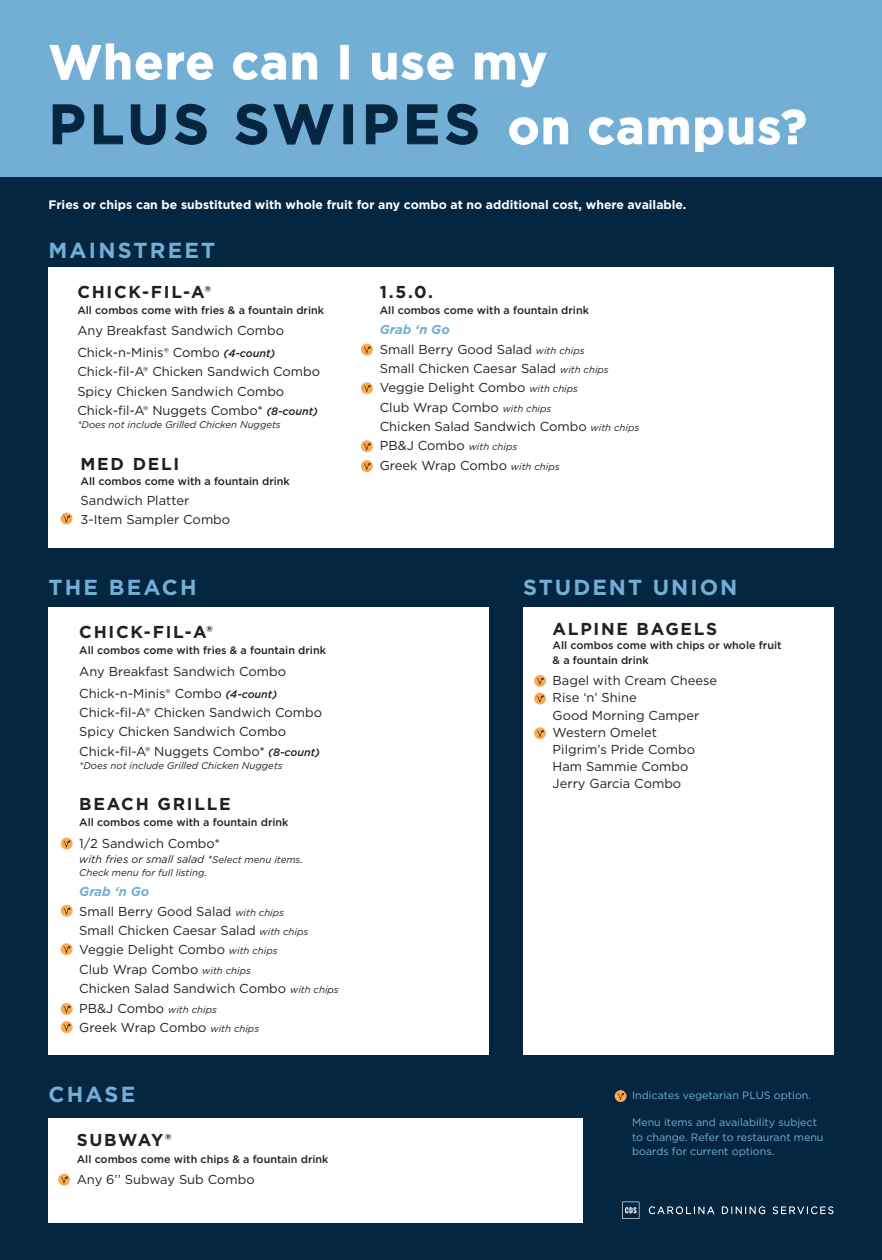
<style>
.page{position:relative;width:882px;height:1260px;background:#fff}
.page>*{position:absolute;margin:0;border:0;box-sizing:border-box;transform-origin:0 0}
.t1{font:700 55.56px "Gotham";letter-spacing:.075em;color:#052641}
.t2{font:700 48.04px "Gotham";letter-spacing:.025em;color:#fff}
.t3{font:700 21.79px "Gotham";letter-spacing:.1em;color:#73aed4}
.t4{font:700 17.24px "Gotham";letter-spacing:.1em;color:#231f20}
.t5{font:12.95px/19.4px "Gotham";color:#231f20}
.t6{font:700 12.25px "Gotham";color:#fff}
.t7{font:500 10.76px/14px "Gotham";color:#231f20}
.t8{font:italic 10.76px "Gotham";color:#231f20}
.t9{font:10.67px/15px "Gotham";color:#73aed4}
.t10{font:italic 9.71px "Gotham";color:#231f20}
.s1{font-size:48.04px;color:#fff}
.s2{font-weight:500;font-style:italic;font-size:10.76px}
.s3{font-size:9.71px}
.s4{font-weight:700;font-style:italic;color:#73aed4}
.s5{font-style:italic;font-size:9.71px}
</style>
<div class="page">
<div style="left:0;top:156px;width:882px;height:1104px;background:#052641"></div>
<div style="left:48px;top:268px;width:786px;height:280px;background:#fff"></div>
<div style="left:523px;top:607px;width:311px;height:447px;background:#fff"></div>
<div style="left:48px;top:607px;width:441px;height:447px;background:#fff"></div>
<div style="left:48px;top:1118px;width:535px;height:105px;background:#fff"></div>
<svg style="left:61px;top:513px;width:12px;height:12px"></svg>
<svg style="left:63px;top:515px;width:7px;height:7px"></svg>
<svg style="left:361px;top:344px;width:12px;height:12px"></svg>
<svg style="left:363px;top:346px;width:8px;height:7px"></svg>
<svg style="left:361px;top:382px;width:12px;height:12px"></svg>
<svg style="left:363px;top:385px;width:8px;height:7px"></svg>
<svg style="left:361px;top:440px;width:12px;height:12px"></svg>
<svg style="left:363px;top:443px;width:8px;height:7px"></svg>
<svg style="left:361px;top:460px;width:12px;height:12px"></svg>
<svg style="left:363px;top:463px;width:8px;height:7px"></svg>
<svg style="left:61px;top:905px;width:12px;height:12px"></svg>
<svg style="left:63px;top:907px;width:8px;height:7px"></svg>
<svg style="left:61px;top:838px;width:12px;height:12px"></svg>
<svg style="left:63px;top:840px;width:8px;height:7px"></svg>
<svg style="left:61px;top:943px;width:12px;height:12px"></svg>
<svg style="left:63px;top:946px;width:8px;height:7px"></svg>
<svg style="left:534px;top:675px;width:12px;height:12px"></svg>
<svg style="left:537px;top:678px;width:7px;height:7px"></svg>
<svg style="left:534px;top:693px;width:12px;height:12px"></svg>
<svg style="left:537px;top:695px;width:7px;height:7px"></svg>
<div style="left:534px;top:727px;width:12px;height:12px;background:#f9aa53;border-radius:50%"></div>
<svg style="left:537px;top:730px;width:7px;height:7px"></svg>
<svg style="left:58px;top:1174px;width:12px;height:12px"></svg>
<svg style="left:61px;top:1176px;width:7px;height:7px"></svg>
<svg style="left:61px;top:1003px;width:12px;height:12px"></svg>
<svg style="left:63px;top:1006px;width:8px;height:7px"></svg>
<svg style="left:61px;top:1021px;width:12px;height:12px"></svg>
<svg style="left:63px;top:1024px;width:8px;height:7px"></svg>
<svg style="left:615px;top:1090px;width:12px;height:12px"></svg>
<svg style="left:617px;top:1093px;width:8px;height:7px"></svg>
<div style="left:0;top:0;width:882px;height:176px;background:#73aed4"></div>
<svg style="left:49px;top:43px;width:164px;height:37px"></svg>
<svg style="left:233px;top:52px;width:53px;height:28px"></svg>
<svg style="left:292px;top:52px;width:25px;height:28px"></svg>
<div style="left:341px;top:45px;width:8px;height:34px;border:1px solid #fff"></div>
<svg style="left:372px;top:52px;width:82px;height:28px"></svg>
<svg style="left:475px;top:52px;width:72px;height:36px"></svg>
<svg style="left:52px;top:104px;width:33px;height:41px"></svg>
<svg style="left:94px;top:104px;width:29px;height:41px"></svg>
<svg style="left:130px;top:104px;width:36px;height:41px"></svg>
<svg style="left:174px;top:103px;width:33px;height:42px"></svg>
<svg style="left:235px;top:103px;width:99px;height:42px"></svg>
<div style="left:343px;top:104px;width:10px;height:40px;border:1px solid #052641"></div>
<svg style="left:365px;top:104px;width:33px;height:41px"></svg>
<svg style="left:407px;top:104px;width:31px;height:41px"></svg>
<svg style="left:445px;top:103px;width:33px;height:42px"></svg>
<svg style="left:509px;top:117px;width:59px;height:28px"></svg>
<svg style="left:589px;top:117px;width:53px;height:28px"></svg>
<svg style="left:648px;top:117px;width:41px;height:27px"></svg>
<svg style="left:695px;top:109px;width:111px;height:43px"></svg>
<svg style="left:622px;top:1202px;width:17px;height:17px"></svg>
<svg style="left:649px;top:1206px;width:65px;height:8px"></svg>
<svg style="left:722px;top:1206px;width:43px;height:8px"></svg>
<svg style="left:773px;top:1206px;width:61px;height:8px"></svg>
<h2 class="t2" style="left:48px;top:30px;width:500px">Where can I use my</h2>
<h1 class="t1" style="left:48px;top:87px;width:760px">PLUS SWIPES <span class="s1">on campus?</span></h1>
<p class="t6" style="left:48px;top:197px;width:639px">Fries or chips can be substituted with whole fruit for any combo at no additional cost, where available.</p>
<h3 class="t3" style="left:48px;top:236px;width:168px">MAINSTREET</h3>
<h3 class="t4" style="left:77px;top:280px;width:135px">CHICK-FIL-A®</h3>
<p class="t7" style="left:77px;top:303px;width:248px">All combos come with fries &amp; a fountain drink</p>
<p class="t5" style="left:77px;top:320px;width:208px;line-height:21.5px">Any Breakfast Sandwich Combo<br>Chick-n-Minis® Combo <span class="s2">(4-count)</span></p>
<p class="t5" style="left:77px;top:362px;width:244px">Chick-fil-A® Chicken Sandwich Combo<br>Spicy Chicken Sandwich Combo<br>Chick-fil-A® Nuggets Combo* <span class="s2">(8-count)</span></p>
<p class="t10" style="left:77px;top:418px;width:205px">*Does not include Grilled Chicken Nuggets</p>
<h3 class="t4" style="left:81px;top:453px;width:100px">MED DELI</h3>
<p class="t7" style="left:81px;top:474px;width:211px">All combos come with a fountain drink</p>
<p class="t5" style="left:81px;top:490px;width:151px">Sandwich Platter<br>3-Item Sampler Combo</p>
<h3 class="t3" style="left:48px;top:573px;width:150px">THE BEACH</h3>
<h3 class="t4" style="left:79px;top:621px;width:135px">CHICK-FIL-A®</h3>
<p class="t7" style="left:79px;top:644px;width:248px">All combos come with fries &amp; a fountain drink</p>
<p class="t5" style="left:79px;top:660px;width:208px;line-height:21.5px">Any Breakfast Sandwich Combo<br>Chick-n-Minis® Combo <span class="s2">(4-count)</span></p>
<p class="t5" style="left:79px;top:702px;width:244px">Chick-fil-A® Chicken Sandwich Combo<br>Spicy Chicken Sandwich Combo<br>Chick-fil-A® Nuggets Combo* <span class="s2">(8-count)</span></p>
<p class="t10" style="left:79px;top:759px;width:205px">*Does not include Grilled Chicken Nuggets</p>
<h3 class="t4" style="left:79px;top:792px;width:153px">BEACH GRILLE</h3>
<p class="t7" style="left:79px;top:815px;width:211px">All combos come with a fountain drink</p>
<p class="t5" style="left:79px;top:833px;width:142px">1/2 Sandwich Combo*</p>
<p class="t8" style="left:79px;top:852px;width:225px">with fries or small salad *<span class="s3">Select menu items.</span></p>
<p class="t10" style="left:79px;top:866px;width:129px">Check menu for full listing.</p>
<p class="t5" style="left:79px;top:882px;width:261px"><span class="s4">Grab ‘n Go<br></span>Small Berry Good Salad <span class="s5">with chips<br></span>Small Chicken Caesar Salad <span class="s5">with chips<br></span>Veggie Delight Combo <span class="s5">with chips<br></span>Club Wrap Combo <span class="s5">with chips<br></span>Chicken Salad Sandwich Combo <span class="s5">with chips<br></span>PB&amp;J Combo <span class="s5">with chips<br></span>Greek Wrap Combo <span class="s5">with chips</span></p>
<h3 class="t3" style="left:48px;top:1080px;width:88px">CHASE</h3>
<h3 class="t4" style="left:77px;top:1129px;width:96px">SUBWAY®</h3>
<p class="t7" style="left:77px;top:1152px;width:253px">All combos come with chips &amp; a fountain drink</p>
<p class="t5" style="left:77px;top:1169px;width:179px">Any 6’’ Subway Sub Combo</p>
<h3 class="t4" style="left:380px;top:280px;width:55px">1.5.0.</h3>
<p class="t7" style="left:380px;top:303px;width:211px">All combos come with a fountain drink</p>
<p class="t5" style="left:380px;top:320px;width:261px"><span class="s4">Grab ‘n Go<br></span>Small Berry Good Salad <span class="s5">with chips<br></span>Small Chicken Caesar Salad <span class="s5">with chips<br></span>Veggie Delight Combo <span class="s5">with chips<br></span>Club Wrap Combo <span class="s5">with chips<br></span>Chicken Salad Sandwich Combo <span class="s5">with chips<br></span>PB&amp;J Combo <span class="s5">with chips<br></span>Greek Wrap Combo <span class="s5">with chips</span></p>
<h3 class="t3" style="left:523px;top:573px;width:216px">STUDENT UNION</h3>
<h3 class="t4" style="left:553px;top:618px;width:166px">ALPINE BAGELS</h3>
<p class="t7" style="left:553px;top:639px;width:230px">All combos come with chips or whole fruit &amp; a fountain drink</p>
<p class="t5" style="left:553px;top:672px;width:166px;line-height:17.2px">Bagel with Cream Cheese<br>Rise ‘n’ Shine<br>Good Morning Camper<br>Western Omelet<br>Pilgrim’s Pride Combo<br>Ham Sammie Combo<br>Jerry Garcia Combo</p>
<p class="t9" style="left:632px;top:1088px;width:181px">Indicates vegetarian PLUS option.</p>
<p class="t9" style="left:632px;top:1114px;width:193px">Menu items and availability subject to change. Refer to restaurant menu boards for current options.</p>
</div>
